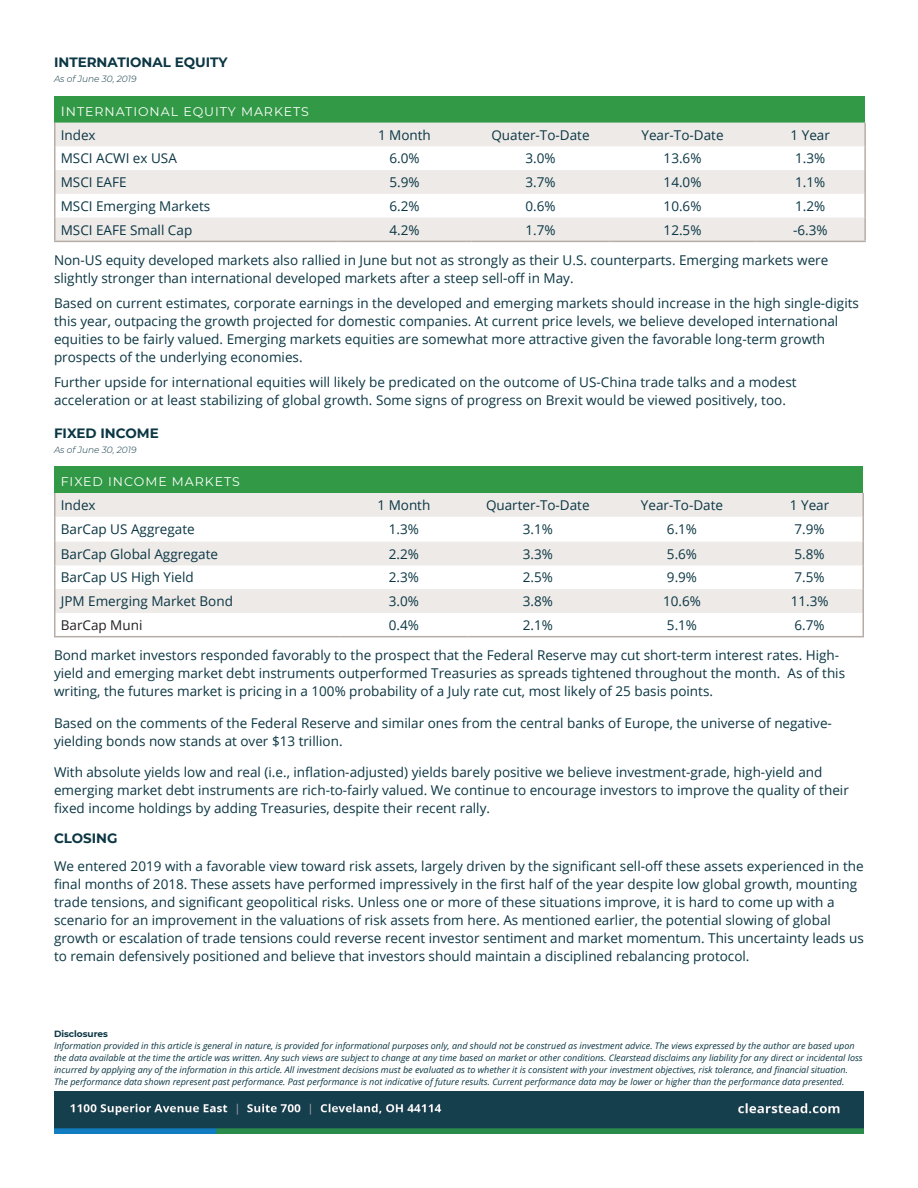
<style>
.page{position:relative;width:918px;height:1188px;background:#fff}
.page>*{position:absolute;margin:0;border:0;box-sizing:border-box;transform-origin:0 0}
.t1{font:13.5px/18px "Open Sans";color:#0b3643}
.t2{font:700 13.5px "Montserrat";color:#0b3643}
.t3{font:13.5px "Open Sans";color:#231f20}
.t4{font:12.6px "Montserrat";letter-spacing:.075em;color:#fff}
.t5{font:italic 9px/12px "Open Sans";color:#0b3643}
.t6{font:italic 300 9px "Montserrat";color:#0b3643}
.t7{font:700 9px "Montserrat";color:#0b3643}
.s1{font-size:13.5px}
</style>
<div class="page">
<div style="left:55px;top:467px;width:808px;height:26px;background:#329946"></div>
<svg style="left:56px;top:493px;width:806px;height:120px;fill:#edeae8"></svg>
<hr style="left:54px;top:493px;width:2px;height:24px;background:#b6ada6">
<hr style="left:862px;top:493px;width:2px;height:24px;background:#b6ada6">
<hr style="left:54px;top:517px;width:2px;height:25px;background:#b6ada6">
<hr style="left:862px;top:517px;width:2px;height:25px;background:#b6ada6">
<hr style="left:54px;top:542px;width:2px;height:23px;background:#b6ada6">
<hr style="left:862px;top:542px;width:2px;height:23px;background:#b6ada6">
<hr style="left:54px;top:565px;width:2px;height:24px;background:#b6ada6">
<hr style="left:862px;top:565px;width:2px;height:24px;background:#b6ada6">
<hr style="left:54px;top:589px;width:2px;height:24px;background:#b6ada6">
<hr style="left:862px;top:589px;width:2px;height:24px;background:#b6ada6">
<hr style="left:54px;top:613px;width:2px;height:23px;background:#b6ada6">
<hr style="left:862px;top:613px;width:2px;height:23px;background:#b6ada6">
<hr style="left:54px;top:636px;width:286px;height:1px;background:#b6ada6">
<hr style="left:340px;top:636px;width:128px;height:1px;background:#b6ada6">
<hr style="left:468px;top:636px;width:140px;height:1px;background:#b6ada6">
<hr style="left:608px;top:636px;width:148px;height:1px;background:#b6ada6">
<hr style="left:756px;top:636px;width:108px;height:1px;background:#b6ada6">
<div style="left:55px;top:96px;width:810px;height:27px;background:#329946"></div>
<svg style="left:56px;top:123px;width:808px;height:118px;fill:#edeae8"></svg>
<hr style="left:54px;top:123px;width:2px;height:23px;background:#b6ada6">
<hr style="left:864px;top:123px;width:2px;height:23px;background:#b6ada6">
<hr style="left:54px;top:146px;width:2px;height:24px;background:#b6ada6">
<hr style="left:864px;top:146px;width:2px;height:24px;background:#b6ada6">
<hr style="left:54px;top:170px;width:2px;height:24px;background:#b6ada6">
<hr style="left:864px;top:170px;width:2px;height:24px;background:#b6ada6">
<hr style="left:54px;top:194px;width:2px;height:24px;background:#b6ada6">
<hr style="left:864px;top:194px;width:2px;height:24px;background:#b6ada6">
<hr style="left:54px;top:218px;width:2px;height:23px;background:#b6ada6">
<hr style="left:864px;top:218px;width:2px;height:23px;background:#b6ada6">
<hr style="left:54px;top:241px;width:284px;height:1px;background:#b6ada6">
<hr style="left:338px;top:241px;width:133px;height:1px;background:#b6ada6">
<hr style="left:471px;top:241px;width:139px;height:1px;background:#b6ada6">
<hr style="left:610px;top:241px;width:145px;height:1px;background:#b6ada6">
<hr style="left:755px;top:241px;width:111px;height:1px;background:#b6ada6">
<img style="left:54px;top:1092px;width:810px;height:42px">
<p class="t2" style="left:54px;top:53px;width:175px">INTERNATIONAL EQUITY</p>
<p class="t6" style="left:54px;top:73px;width:84px">As of June 30, 2019</p>
<p class="t4" style="left:61px;top:103px;width:250px"><span class="s1">I</span>NTERNATIONAL EQUITY MARKETS</p>
<p class="t1" style="left:61px;top:125px;width:36px">Index</p>
<p class="t1" style="left:378px;top:125px;width:54px">1 Month</p>
<p class="t1" style="left:491px;top:125px;width:100px">Quater-To-Date</p>
<p class="t1" style="left:641px;top:125px;width:84px">Year-To-Date</p>
<p class="t1" style="left:791px;top:125px;width:41px">1 Year</p>
<p class="t1" style="left:61px;top:149px;width:118px">MSCI ACWI ex USA</p>
<p class="t1" style="left:389px;top:149px;width:32px">6.0%</p>
<p class="t1" style="left:525px;top:149px;width:32px">3.0%</p>
<p class="t1" style="left:664px;top:149px;width:39px">13.6%</p>
<p class="t1" style="left:795px;top:149px;width:32px">1.3%</p>
<p class="t1" style="left:61px;top:173px;width:67px">MSCI EAFE</p>
<p class="t1" style="left:389px;top:173px;width:32px">5.9%</p>
<p class="t1" style="left:525px;top:173px;width:32px">3.7%</p>
<p class="t1" style="left:664px;top:173px;width:39px">14.0%</p>
<p class="t1" style="left:795px;top:173px;width:32px">1.1%</p>
<p class="t1" style="left:61px;top:197px;width:151px">MSCI Emerging Markets</p>
<p class="t1" style="left:389px;top:197px;width:32px">6.2%</p>
<p class="t1" style="left:525px;top:197px;width:32px">0.6%</p>
<p class="t1" style="left:664px;top:197px;width:39px">10.6%</p>
<p class="t1" style="left:795px;top:197px;width:32px">1.2%</p>
<p class="t1" style="left:61px;top:220px;width:133px">MSCI EAFE Small Cap</p>
<p class="t1" style="left:389px;top:220px;width:32px">4.2%</p>
<p class="t1" style="left:525px;top:220px;width:32px">1.7%</p>
<p class="t1" style="left:664px;top:220px;width:39px">12.5%</p>
<p class="t1" style="left:793px;top:220px;width:36px">-6.3%</p>
<p class="t1" style="left:54px;top:251px;width:776px">Non-US equity developed markets also rallied in June but not as strongly as their U.S. counterparts. Emerging markets were slightly stronger than international developed markets after a steep sell-off in May.</p>
<p class="t1" style="left:54px;top:294px;width:806px">Based on current estimates, corporate earnings in the developed and emerging markets should increase in the high single-digits this year, outpacing the growth projected for domestic companies. At current price levels, we believe developed international equities to be fairly valued. Emerging markets equities are somewhat more attractive given the favorable long-term growth prospects of the underlying economies.</p>
<p class="t1" style="left:54px;top:372px;width:744px">Further upside for international equities will likely be predicated on the outcome of US-China trade talks and a modest acceleration or at least stabilizing of global growth. Some signs of progress on Brexit would be viewed positively, too.</p>
<p class="t2" style="left:54px;top:423px;width:106px">FIXED INCOME</p>
<p class="t6" style="left:54px;top:443px;width:84px">As of June 30, 2019</p>
<p class="t4" style="left:61px;top:473px;width:181px">FIXED INCOME MARKETS</p>
<p class="t1" style="left:61px;top:496px;width:36px">Index</p>
<p class="t1" style="left:377px;top:496px;width:54px">1 Month</p>
<p class="t1" style="left:486px;top:496px;width:105px">Quarter-To-Date</p>
<p class="t1" style="left:641px;top:496px;width:84px">Year-To-Date</p>
<p class="t1" style="left:790px;top:496px;width:41px">1 Year</p>
<p class="t1" style="left:61px;top:520px;width:135px">BarCap US Aggregate</p>
<p class="t1" style="left:389px;top:520px;width:32px">1.3%</p>
<p class="t1" style="left:523px;top:520px;width:32px">3.1%</p>
<p class="t1" style="left:667px;top:520px;width:32px">6.1%</p>
<p class="t1" style="left:795px;top:520px;width:32px">7.9%</p>
<p class="t1" style="left:61px;top:544px;width:159px">BarCap Global Aggregate</p>
<p class="t1" style="left:389px;top:544px;width:32px">2.2%</p>
<p class="t1" style="left:523px;top:544px;width:32px">3.3%</p>
<p class="t1" style="left:667px;top:544px;width:32px">5.6%</p>
<p class="t1" style="left:795px;top:544px;width:32px">5.8%</p>
<p class="t1" style="left:61px;top:568px;width:135px">BarCap US High Yield</p>
<p class="t1" style="left:389px;top:568px;width:32px">2.3%</p>
<p class="t1" style="left:523px;top:568px;width:32px">2.5%</p>
<p class="t1" style="left:667px;top:568px;width:32px">9.9%</p>
<p class="t1" style="left:795px;top:568px;width:32px">7.5%</p>
<p class="t1" style="left:61px;top:592px;width:174px">JPM Emerging Market Bond</p>
<p class="t1" style="left:389px;top:592px;width:32px">3.0%</p>
<p class="t1" style="left:523px;top:592px;width:32px">3.8%</p>
<p class="t1" style="left:663px;top:592px;width:39px">10.6%</p>
<p class="t1" style="left:791px;top:592px;width:39px">11.3%</p>
<p class="t3" style="left:61px;top:616px;width:83px">BarCap Muni</p>
<p class="t1" style="left:389px;top:616px;width:32px">0.4%</p>
<p class="t1" style="left:523px;top:616px;width:32px">2.1%</p>
<p class="t1" style="left:667px;top:616px;width:32px">5.1%</p>
<p class="t1" style="left:795px;top:616px;width:32px">6.7%</p>
<p class="t1" style="left:54px;top:646px;width:793px">Bond market investors responded favorably to the prospect that the Federal Reserve may cut short-term interest rates. High&shy;yield and emerging market debt instruments outperformed Treasuries as spreads tightened throughout the month. As of this writing, the futures market is pricing in a 100% probability of a July rate cut, most likely of 25 basis points.</p>
<p class="t1" style="left:54px;top:714px;width:779px">Based on the comments of the Federal Reserve and similar ones from the central banks of Europe, the universe of negative&shy;yielding bonds now stands at over $13 trillion.</p>
<p class="t1" style="left:54px;top:763px;width:796px">With absolute yields low and real (i.e., inflation-adjusted) yields barely positive we believe investment-grade, high-yield and emerging market debt instruments are rich-to-fairly valued. We continue to encourage investors to improve the quality of their fixed income holdings by adding Treasuries, despite their recent rally.</p>
<p class="t2" style="left:54px;top:828px;width:65px">CLOSING</p>
<p class="t1" style="left:54px;top:857px;width:811px">We entered 2019 with a favorable view toward risk assets, largely driven by the significant sell-off these assets experienced in the final months of 2018. These assets have performed impressively in the first half of the year despite low global growth, mounting trade tensions, and significant geopolitical risks. Unless one or more of these situations improve, it is hard to come up with a scenario for an improvement in the valuations of risk assets from here. As mentioned earlier, the potential slowing of global growth or escalation of trade tensions could reverse recent investor sentiment and market momentum. This uncertainty leads us to remain defensively positioned and believe that investors should maintain a disciplined rebalancing protocol.</p>
<p class="t7" style="left:54px;top:1027px;width:56px">Disclosures</p>
<p class="t5" style="left:54px;top:1039px;width:810px">Information provided in this article is general in nature, is provided for informational purposes only, and should not be construed as investment advice. The views expressed by the author are based upon the data available at the time the article was written. Any such views are subject to change at any time based on market or other conditions. Clearstead disclaims any liability for any direct or incidental loss incurred by applying any of the information in this article. All investment decisions must be evaluated as to whether it is consistent with your investment objectives, risk tolerance, and financial situation.<br>The performance data shown represent past performance. Past performance is not indicative of future results. Current performance data may be lower or higher than the performance data presented.</p>
</div>
